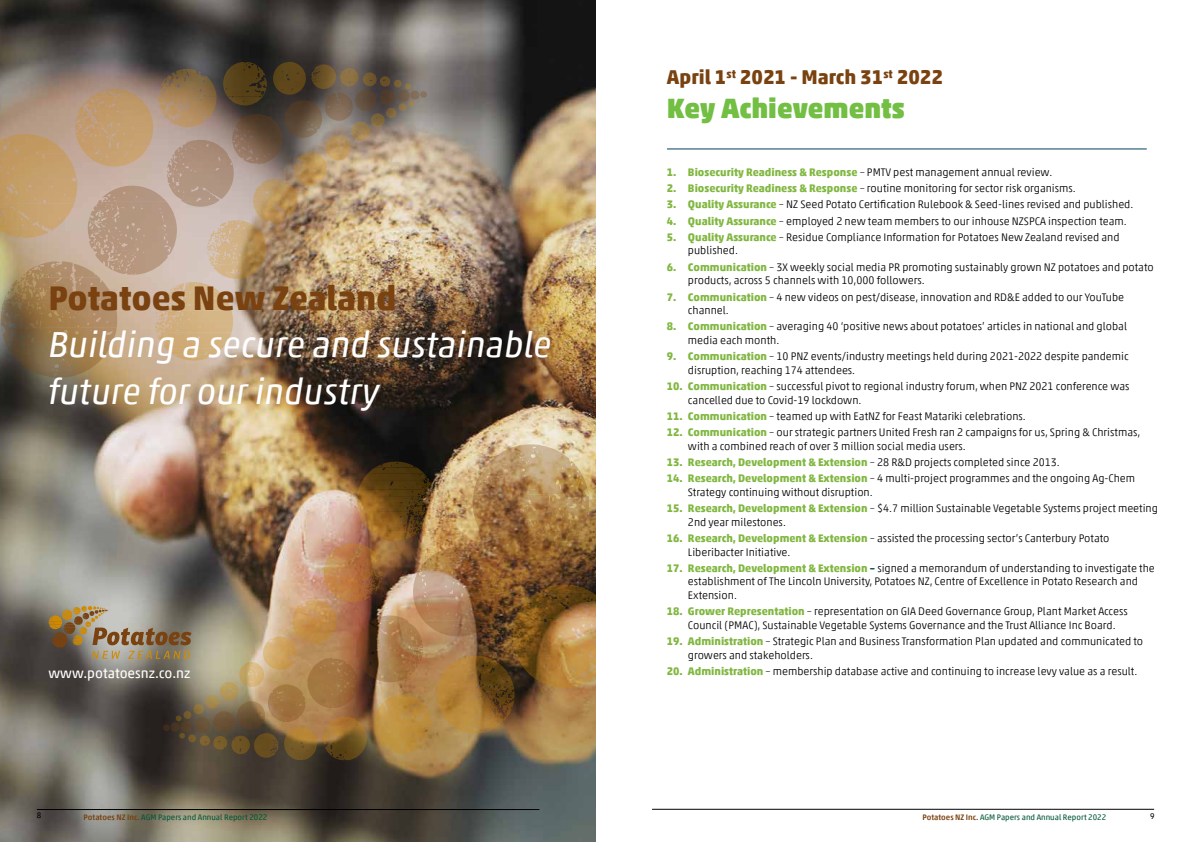
<style>
.page{position:relative;width:1191px;height:842px;background:#fff}
.page>*{position:absolute;margin:0;border:0;box-sizing:border-box;transform-origin:0 0}
.t1{font:italic 36.2px/47.3px "Akko Pro";color:#fff}
.t2{font:700 34.2px "Akko Pro";color:#794210}
.t3{font:900 28px "Akko Pro";color:#72bf44}
.t4{font:700 20px "Akko Pro";color:#794210}
.t5{font:13.9px "Akko Pro";color:#fff}
.t6{font:300 11px/13.5px "Akko Pro";color:#000}
.t7{font:700 11px "Akko Pro";color:#81b741}
.t8{font:8px "Akko Pro";color:#005537}
.t9{font:8px "Akko Pro";color:#000}
.s1{font-weight:700;color:#81b741}
.s2{font-weight:300;color:#000}
.s3{font-weight:700;color:#005537}
.s4{font-weight:500;color:#794210}
</style>
<div class="page">
<hr style="left:667px;top:149px;width:479px;height:1px;background:#003f5f">
<img style="left:0;top:0;width:595px;height:842px">
<img style="left:0;top:62px;width:595px;height:698px">
<hr style="left:37px;top:809px;width:502px;height:1px;background:#000">
<hr style="left:652px;top:809px;width:502px;height:1px;background:#000">
<h2 class="t2" style="left:49px;top:277px;width:349px">Potatoes New Zealand</h2>
<h1 class="t1" style="left:49px;top:321px;width:505px">Building a secure and sustainable future for our industry</h1>
<p class="t5" style="left:49px;top:664px;width:143px">www.potatoesnz.co.nz</p>
<h3 class="t4" style="left:667px;top:65px;width:277px">April 1<sup>st</sup> 2021 - March 31<sup>st</sup> 2022</h3>
<h3 class="t3" style="left:667px;top:91px;width:239px">Key Achievements</h3>
<p class="t6" style="left:667px;top:165px;width:387px"><span class="s1">1. Biosecurity Readiness &amp; Response</span> – PMTV pest management annual review.</p>
<p class="t6" style="left:667px;top:181px;width:410px"><span class="s1">2. Biosecurity Readiness &amp; Response</span> – routine monitoring for sector risk organisms.</p>
<p class="t6" style="left:667px;top:197px;width:468px"><span class="s1">3. Quality Assurance</span> – NZ Seed Potato Certification Rulebook &amp; Seed-lines revised and published.</p>
<p class="t6" style="left:667px;top:214px;width:461px"><span class="s1">4. Quality Assurance</span> – employed 2 new team members to our inhouse NZSPCA inspection team.</p>
<p class="t6" style="left:688px;top:230px;width:433px;text-indent:-21px"><span class="s1">5. Quality Assurance</span> – Residue Compliance Information for Potatoes New Zealand revised and published.</p>
<p class="t6" style="left:688px;top:260px;width:467px;text-indent:-21px"><span class="s1">6. Communication</span> – 3X weekly social media PR promoting sustainably grown NZ potatoes and potato products, across 5 channels with 10,000 followers.</p>
<p class="t6" style="left:688px;top:290px;width:438px;text-indent:-21px"><span class="s1">7. Communication</span> – 4 new videos on pest/disease, innovation and RD&amp;E added to our YouTube channel.</p>
<p class="t6" style="left:688px;top:320px;width:440px;text-indent:-21px"><span class="s1">8. Communication</span> – averaging 40 ‘positive news about potatoes’ articles in national and global media each month.</p>
<p class="t6" style="left:688px;top:349px;width:442px;text-indent:-21px"><span class="s1">9. Communication</span> – 10 PNZ events/industry meetings held during 2021-2022 despite pandemic disruption, reaching 174 attendees.</p>
<p class="t6" style="left:688px;top:379px;width:443px;text-indent:-21px"><span class="s1">10. Communication</span> – successful pivot to regional industry forum, when PNZ 2021 conference was cancelled due to Covid-19 lockdown.</p>
<p class="t6" style="left:667px;top:409px;width:360px"><span class="s1">11. Communication</span> – teamed up with EatNZ for Feast Matariki celebrations.</p>
<p class="t6" style="left:688px;top:425px;width:454px;text-indent:-21px"><span class="s1">12. Communication</span> – our strategic partners United Fresh ran 2 campaigns for us, Spring &amp; Christmas, with a combined reach of over 3 million social media users.</p>
<p class="t7" style="left:667px;top:455px;width:394px">13. Research, Development &amp; Extension <span class="s2">– 28 R&amp;D projects completed since 2013.</span></p>
<p class="t6" style="left:688px;top:472px;width:449px;text-indent:-21px"><span class="s1">14. Research, Development &amp; Extension</span> – 4 multi-project programmes and the ongoing Ag-Chem<br>Strategy continuing without disruption.</p>
<p class="t6" style="left:688px;top:501px;width:471px;text-indent:-21px"><span class="s1">15. Research, Development &amp; Extension</span> – $4.7 million Sustainable Vegetable Systems project meeting<br>2nd year milestones.</p>
<p class="t6" style="left:688px;top:531px;width:423px;text-indent:-21px"><span class="s1">16. Research, Development &amp; Extension</span> – assisted the processing sector’s Canterbury Potato<br>Liberibacter Initiative.</p>
<p class="t6" style="left:688px;top:561px;width:468px;text-indent:-21px"><span class="s1">17. Research, Development &amp; Extension</span> <span class="s3">–</span> signed a memorandum of understanding to investigate the establishment of The Lincoln University, Potatoes NZ, Centre of Excellence in Potato Research and<br>Extension.</p>
<p class="t6" style="left:688px;top:604px;width:441px;text-indent:-21px"><span class="s1">18. Grower Representation</span> – representation on GIA Deed Governance Group, Plant Market Access<br>Council (PMAC), Sustainable Vegetable Systems Governance and the Trust Alliance Inc Board.</p>
<p class="t6" style="left:688px;top:634px;width:457px;text-indent:-21px"><span class="s1">19. Administration</span> – Strategic Plan and Business Transformation Plan updated and communicated to growers and stakeholders.</p>
<p class="t6" style="left:667px;top:664px;width:472px"><span class="s1">20. Administration</span> – membership database active and continuing to increase levy value as a result.</p>
<p class="t9" style="left:37px;top:811px;width:6px">8</p>
<p class="t8" style="left:84px;top:812px;width:185px"><span class="s4">Potatoes NZ Inc.</span> AGM Papers and Annual Report 2022</p>
<p class="t8" style="left:922px;top:813px;width:185px"><span class="s4">Potatoes NZ Inc.</span> AGM Papers and Annual Report 2022</p>
<p class="t9" style="left:1150px;top:811px;width:6px">9</p>
</div>
